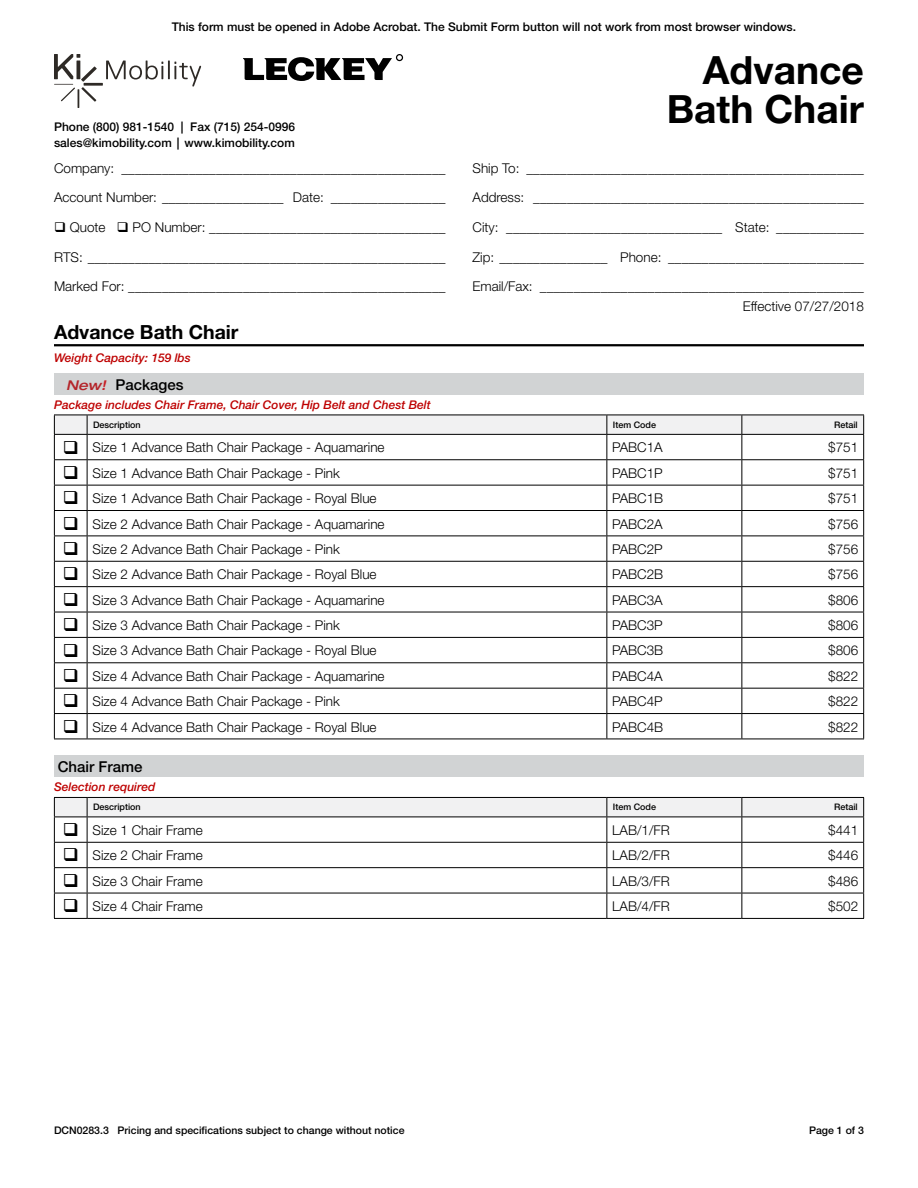
<style>
.page{position:relative;width:918px;height:1188px;background:#fff}
.page>*{position:absolute;margin:0;border:0;box-sizing:border-box;transform-origin:0 0}
.t1{font:700 39px/39px "Helvetica Neue";color:#000;text-align:right}
.t2{font:700 19.5px "Helvetica Neue";color:#000}
.t3{font:500 15px "Helvetica Neue";color:#000}
.t4{font:300 13.5px/29.7px "Helvetica Neue";color:#000}
.t5{font:500 12px/16.5px "Helvetica Neue";color:#000}
.t6{font:italic 500 12px "Helvetica Neue";color:#be0000}
.t7{font:500 10.5px "Helvetica Neue";color:#000}
.t8{font:500 9px "Helvetica Neue";color:#000}
.s1{font-style:italic;font-stretch:expanded;font-size:13.5px;color:#b4252a}
.s2{font-style:italic;font-stretch:expanded;font-size:13.5px;color:#c82027}
</style>
<div class="page">
<svg style="left:54px;top:797px;width:810px;height:121px"></svg>
<hr style="left:54px;top:918px;width:33px;height:1px;background:#000">
<hr style="left:87px;top:918px;width:520px;height:1px;background:#000">
<hr style="left:607px;top:918px;width:135px;height:1px;background:#000">
<hr style="left:742px;top:918px;width:122px;height:1px;background:#000">
<div style="left:54px;top:756px;width:810px;height:21px;background:#d1d3d4"></div>
<svg style="left:54px;top:54px;width:147px;height:54px"></svg>
<svg style="left:243px;top:54px;width:160px;height:27px"></svg>
<hr style="left:54px;top:344px;width:810px;height:2px;background:#000">
<div style="left:54px;top:373px;width:810px;height:22px;background:#d1d3d4"></div>
<hr style="left:87px;top:739px;width:520px;height:1px;background:#000">
<hr style="left:607px;top:739px;width:135px;height:1px;background:#000">
<svg style="left:54px;top:415px;width:810px;height:324px"></svg>
<hr style="left:54px;top:739px;width:33px;height:1px;background:#000">
<hr style="left:742px;top:739px;width:122px;height:1px;background:#000">
<p class="t5" style="left:172px;top:19px;width:626px">This form must be opened in Adobe Acrobat. The Submit Form button will not work from most browser windows.</p>
<p class="t5" style="left:54px;top:118px;width:243px">Phone (800) 981-1540 | Fax (715) 254-0996 sales@kimobility.com | www.kimobility.com</p>
<p class="t4" style="left:54px;top:153px;width:393px">Company: ________________________________________________<br>Account Number: __________________ Date: _________________</p>
<p class="t4" style="left:54px;top:212px;width:393px">❑ Quote ❑ PO Number: ___________________________________</p>
<p class="t4" style="left:54px;top:242px;width:393px">RTS: _____________________________________________________<br>Marked For: _______________________________________________</p>
<h2 class="t2" style="left:54px;top:320px;width:186px">Advance Bath Chair</h2>
<p class="t6" style="left:54px;top:351px;width:138px">Weight Capacity: 159 lbs</p>
<h1 class="t1" style="left:667px;top:50px;width:199px">Advance<br>Bath Chair</h1>
<p class="t4" style="left:472px;top:153px;width:393px;text-align:justify">Ship To: __________________________________________________ Address: _________________________________________________ City: ________________________________ State: _____________</p>
<p class="t4" style="left:472px;top:242px;width:393px">Zip: ________________ Phone: _____________________________<br>Email/Fax: ________________________________________________</p>
<p class="t4" style="left:743px;top:291px;width:123px">Effective 07/27/2018</p>
<p class="t3" style="left:66px;top:375px;width:119px"><span class="s1">New</span><span class="s2">!</span> Packages</p>
<p class="t6" style="left:54px;top:397px;width:378px">Package includes Chair Frame, Chair Cover, Hip Belt and Chest Belt</p>
<p class="t8" style="left:93px;top:419px;width:49px">Description</p>
<p class="t8" style="left:613px;top:419px;width:45px">Item Code</p>
<p class="t8" style="left:834px;top:419px;width:25px">Retail</p>
<p class="t4" style="left:63px;top:432px;width:323px">❑ Size 1 Advance Bath Chair Package - Aquamarine</p>
<p class="t4" style="left:612px;top:432px;width:52px">PABC1A</p>
<p class="t4" style="left:828px;top:432px;width:32px">$751</p>
<p class="t4" style="left:63px;top:458px;width:279px">❑ Size 1 Advance Bath Chair Package - Pink</p>
<p class="t4" style="left:612px;top:458px;width:52px">PABC1P</p>
<p class="t4" style="left:828px;top:458px;width:32px">$751</p>
<p class="t4" style="left:63px;top:483px;width:315px">❑ Size 1 Advance Bath Chair Package - Royal Blue</p>
<p class="t4" style="left:612px;top:483px;width:53px">PABC1B</p>
<p class="t4" style="left:828px;top:483px;width:32px">$751</p>
<p class="t4" style="left:63px;top:509px;width:323px">❑ Size 2 Advance Bath Chair Package - Aquamarine</p>
<p class="t4" style="left:612px;top:509px;width:52px">PABC2A</p>
<p class="t4" style="left:828px;top:509px;width:32px">$756</p>
<p class="t4" style="left:63px;top:534px;width:279px">❑ Size 2 Advance Bath Chair Package - Pink</p>
<p class="t4" style="left:612px;top:534px;width:52px">PABC2P</p>
<p class="t4" style="left:828px;top:534px;width:32px">$756</p>
<p class="t4" style="left:63px;top:559px;width:315px">❑ Size 2 Advance Bath Chair Package - Royal Blue</p>
<p class="t4" style="left:612px;top:559px;width:53px">PABC2B</p>
<p class="t4" style="left:828px;top:559px;width:32px">$756</p>
<p class="t4" style="left:63px;top:585px;width:323px">❑ Size 3 Advance Bath Chair Package - Aquamarine</p>
<p class="t4" style="left:612px;top:585px;width:52px">PABC3A</p>
<p class="t4" style="left:828px;top:585px;width:32px">$806</p>
<p class="t4" style="left:63px;top:610px;width:279px">❑ Size 3 Advance Bath Chair Package - Pink</p>
<p class="t4" style="left:612px;top:610px;width:52px">PABC3P</p>
<p class="t4" style="left:828px;top:610px;width:32px">$806</p>
<p class="t4" style="left:63px;top:635px;width:315px">❑ Size 3 Advance Bath Chair Package - Royal Blue</p>
<p class="t4" style="left:612px;top:635px;width:53px">PABC3B</p>
<p class="t4" style="left:828px;top:635px;width:32px">$806</p>
<p class="t4" style="left:63px;top:661px;width:323px">❑ Size 4 Advance Bath Chair Package - Aquamarine</p>
<p class="t4" style="left:612px;top:661px;width:52px">PABC4A</p>
<p class="t4" style="left:828px;top:661px;width:32px">$822</p>
<p class="t4" style="left:63px;top:686px;width:279px">❑ Size 4 Advance Bath Chair Package - Pink</p>
<p class="t4" style="left:612px;top:686px;width:52px">PABC4P</p>
<p class="t4" style="left:828px;top:686px;width:32px">$822</p>
<p class="t4" style="left:63px;top:712px;width:315px">❑ Size 4 Advance Bath Chair Package - Royal Blue</p>
<p class="t4" style="left:612px;top:712px;width:53px">PABC4B</p>
<p class="t4" style="left:828px;top:712px;width:32px">$822</p>
<p class="t3" style="left:58px;top:758px;width:86px">Chair Frame</p>
<p class="t6" style="left:54px;top:780px;width:103px">Selection required</p>
<p class="t8" style="left:93px;top:802px;width:49px">Description</p>
<p class="t8" style="left:613px;top:802px;width:45px">Item Code</p>
<p class="t8" style="left:834px;top:802px;width:25px">Retail</p>
<p class="t4" style="left:63px;top:815px;width:142px">❑ Size 1 Chair Frame</p>
<p class="t4" style="left:612px;top:815px;width:59px">LAB/1/FR</p>
<p class="t4" style="left:828px;top:815px;width:32px">$441</p>
<p class="t4" style="left:63px;top:840px;width:142px">❑ Size 2 Chair Frame</p>
<p class="t4" style="left:612px;top:840px;width:59px">LAB/2/FR</p>
<p class="t4" style="left:828px;top:840px;width:32px">$446</p>
<p class="t4" style="left:63px;top:866px;width:142px">❑ Size 3 Chair Frame</p>
<p class="t4" style="left:612px;top:866px;width:59px">LAB/3/FR</p>
<p class="t4" style="left:828px;top:866px;width:32px">$486</p>
<p class="t4" style="left:63px;top:891px;width:142px">❑ Size 4 Chair Frame</p>
<p class="t4" style="left:612px;top:891px;width:59px">LAB/4/FR</p>
<p class="t4" style="left:828px;top:891px;width:32px">$502</p>
<p class="t7" style="left:54px;top:1124px;width:352px">DCN0283.3 Pricing and specifications subject to change without notice</p>
<p class="t7" style="left:809px;top:1124px;width:56px">Page 1 of 3</p>
</div>
